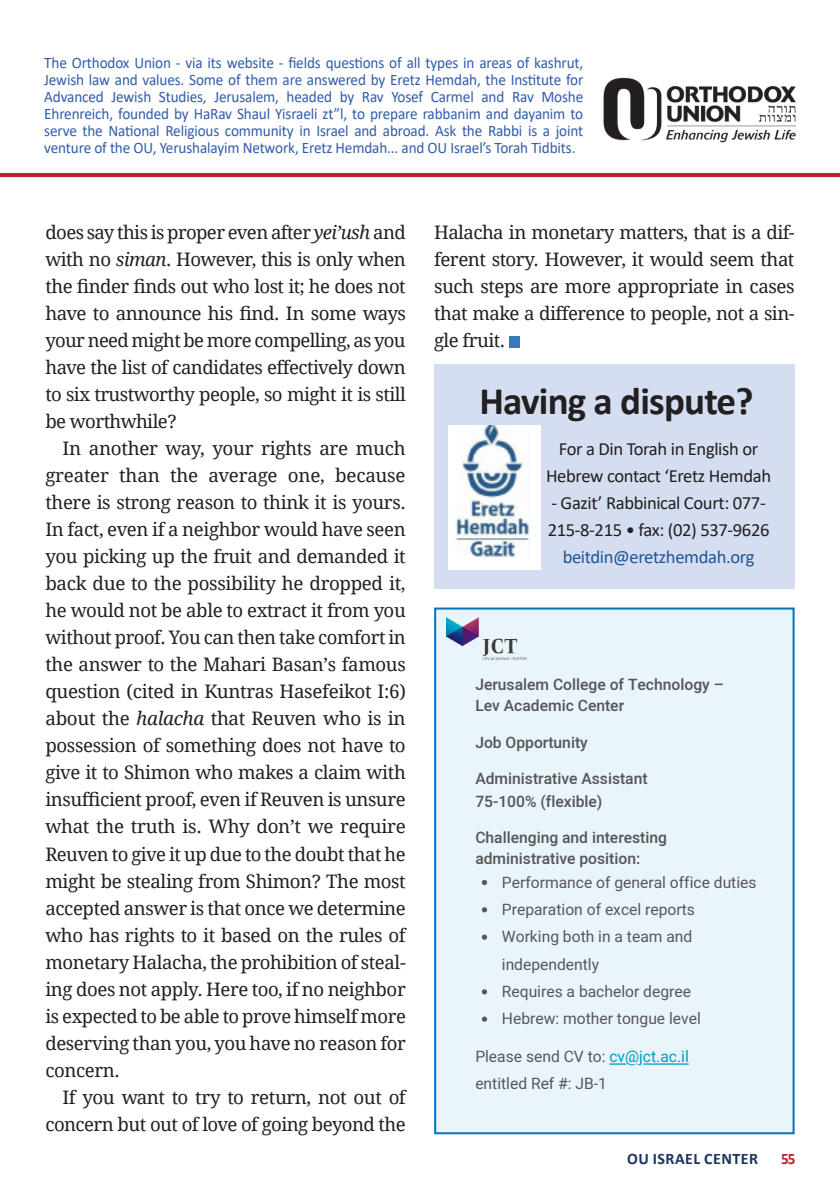
<style>
.page{position:relative;width:840px;height:1191px;background:#fff}
.page>*{position:absolute;margin:0;border:0;box-sizing:border-box;transform-origin:0 0}
.MAIN_TEXT{font:700 39px "Calibri";letter-spacing:-.02em;color:#231f20}
.MAIN_TEXT-2{font:18.6px/27px "Droid Serif";letter-spacing:-.03em;color:#231f20;text-align:justify}
.MAIN_TEXT-3{font:18.6px/27px "Calibri";letter-spacing:-.02em;color:#231f20;text-align:center}
.t1{font:16px/17px "Calibri";letter-spacing:-.01em;color:#325caa;text-align:justify;scale:.95 1}
.t2{font:700 16px "Calibri";letter-spacing:.03em;color:#1c3260}
.t3{font:700 16px "Calibri";color:#bd2327;scale:.95 1}
.t4{font:15.6px/27.4px "Heebo";color:#565759}
.t5{font:500 15.6px/20.8px "Heebo";color:#565759}
.s1{font-style:italic}
.s2{color:#1f5696}
.s3{color:#009dc1}
</style>
<div class="page">
<hr style="left:0;top:173px;width:839px;height:4px;background:#bd2327">
<div style="left:508px;top:336px;width:11px;height:11px;background:#357abf"></div>
<img style="left:603px;top:77px;width:193px;height:66px">
<div style="left:434px;top:364px;width:360px;height:224px;background:#d5def0"></div>
<img style="left:448px;top:425px;width:92px;height:144px">
<div style="left:434px;top:607px;width:360px;height:527px;background:#eaf5fb"></div>
<svg style="left:481px;top:880px;width:6px;height:5px"></svg>
<svg style="left:481px;top:907px;width:6px;height:5px"></svg>
<svg style="left:481px;top:934px;width:6px;height:5px"></svg>
<svg style="left:481px;top:989px;width:6px;height:5px"></svg>
<svg style="left:481px;top:1016px;width:6px;height:5px"></svg>
<hr style="left:643px;top:1063px;width:45px;height:1px;background:#009dc1">
<svg style="left:609px;top:1063px;width:17px;height:1px"></svg>
<img style="left:446px;top:617px;width:80px;height:42px">
<div style="left:434px;top:607px;width:360px;height:527px;border:2px solid #0574bc"></div>
<p class="t1" style="left:44px;top:54px;width:568px">The Orthodox Union - via its website - fields questions of all types in areas of kashrut, Jewish law and values. Some of them are answered by Eretz Hemdah, the Institute for Advanced Jewish Studies, Jerusalem, headed by Rav Yosef Carmel and Rav Moshe Ehrenreich, founded by HaRav Shaul Yisraeli zt”l, to prepare rabbanim and dayanim to serve the National Religious community in Israel and abroad. Ask the Rabbi is a joint venture of the OU, Yerushalayim Network, Eretz Hemdah... and OU Israel’s Torah Tidbits.</p>
<p class="MAIN_TEXT-2" style="left:45px;top:219px;width:362px">does say this is proper even after <span class="s1">yei’ush</span> and with no <span class="s1">siman</span>. However, this is only when the finder finds out who lost it; he does not have to announce his find. In some ways your need might be more compelling, as you have the list of candidates effectively down to six trustworthy people, so might it is still be worthwhile?</p>
<p class="MAIN_TEXT-2" style="left:45px;top:435px;width:362px;text-indent:17px">In another way, your rights are much greater than the average one, because there is strong reason to think it is yours.<br>In fact, even if a neighbor would have seen you picking up the fruit and demanded it back due to the possibility he dropped it, he would not be able to extract it from you without proof. You can then take comfort in the answer to the Mahari Basan’s famous question (cited in Kuntras Hasefeikot I:6) about the <span class="s1">halacha</span> that Reuven who is in possession of something does not have to give it to Shimon who makes a claim with insufficient proof, even if Reuven is unsure what the truth is. Why don’t we require Reuven to give it up due to the doubt that he might be stealing from Shimon? The most accepted answer is that once we determine who has rights to it based on the rules of monetary Halacha, the prohibition of steal&shy;ing does not apply. Here too, if no neighbor is expected to be able to prove himself more deserving than you, you have no reason for concern.</p>
<p class="MAIN_TEXT-2" style="left:45px;top:1083px;width:362px;text-align:right">If you want to try to return, not out of concern but out of love of going beyond the</p>
<p class="MAIN_TEXT-2" style="left:434px;top:219px;width:361px">Halacha in monetary matters, that is a dif&shy;ferent story. However, it would seem that such steps are more appropriate in cases that make a difference to people, not a sin&shy;gle fruit.</p>
<p class="MAIN_TEXT" style="left:479px;top:373px;width:275px">Having a dispute?</p>
<p class="MAIN_TEXT-3" style="left:545px;top:435px;width:226px">For a Din Torah in English or<br>Hebrew contact ‘Eretz Hemdah</p>
<p class="MAIN_TEXT-3" style="left:547px;top:489px;width:223px">- Gazit’ Rabbinical Court: 077-<br>215-8-215 • fax: (02) 537-9626 <span class="s2">beitdin@eretzhemdah.org</span></p>
<p class="t5" style="left:475px;top:674px;width:250px">Jerusalem College of Technology –<br>Lev Academic Center</p>
<p class="t5" style="left:475px;top:732px;width:114px">Job Opportunity</p>
<p class="t5" style="left:475px;top:766px;width:174px;line-height:23.4px">Administrative Assistant<br>75-100% (flexible)</p>
<p class="t5" style="left:475px;top:827px;width:193px">Challenging and interesting administrative position:</p>
<p class="t4" style="left:501px;top:868px;width:256px">Performance of general office duties<br>Preparation of excel reports<br>Working both in a team and independently<br>Requires a bachelor degree<br>Hebrew: mother tongue level</p>
<p class="t4" style="left:475px;top:1042px;width:215px">Please send CV to: <span class="s3">cv@jct.ac.il </span>entitled Ref #: JB-1</p>
<p class="t2" style="left:626px;top:1147px;width:132px">OU ISRAEL CENTER</p>
<p class="t3" style="left:780px;top:1147px;width:17px">55</p>
</div>
